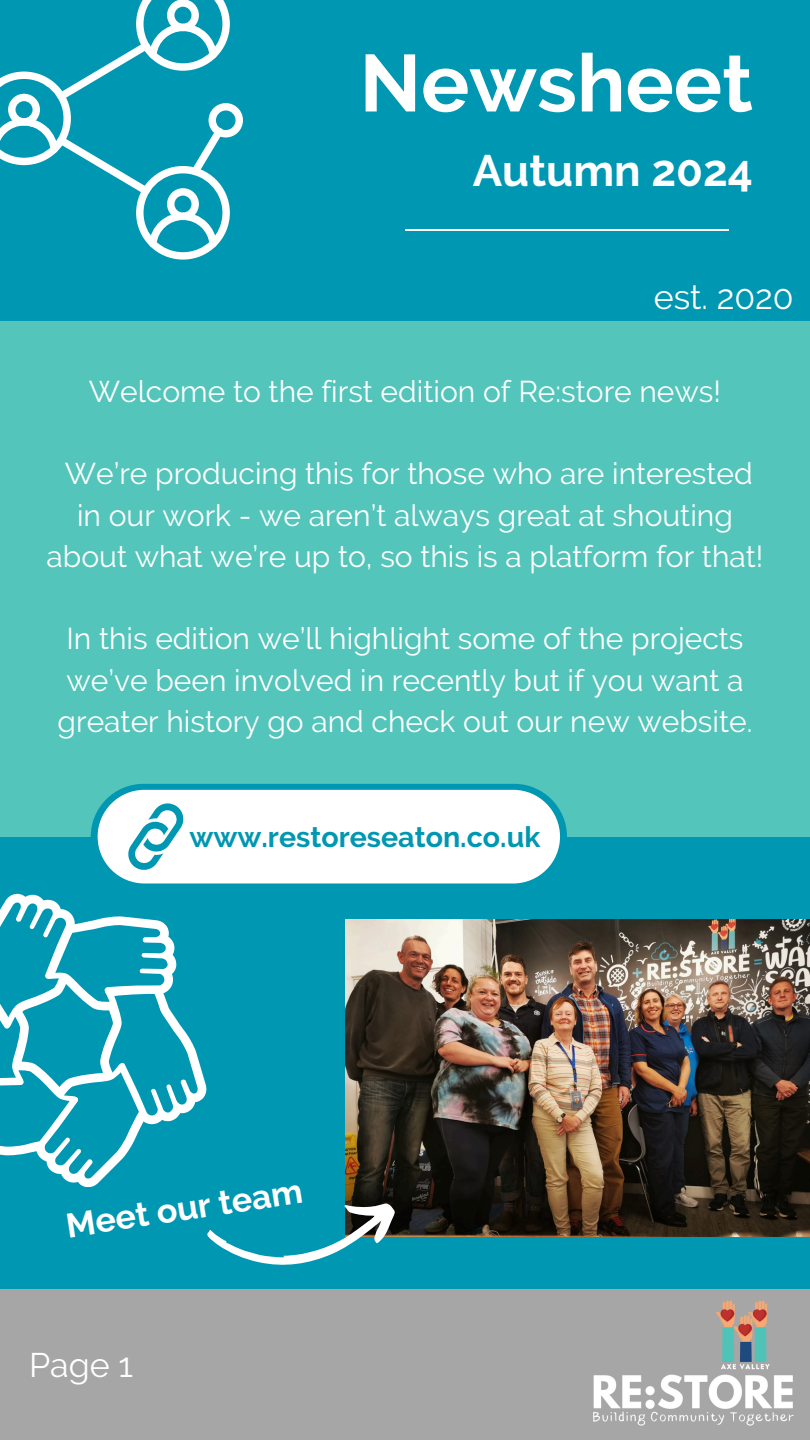
<style>
.page{position:relative;width:810px;height:1440px;background:#0097b2}
.page>*{position:absolute;margin:0;border:0;box-sizing:border-box;transform-origin:0 0}
.t1{font:700 80.5px "Raleway";color:#fff}
.t2{font:700 43.9px "Raleway";color:#fff}
.t3{font:34px "Raleway";color:#fff}
.t4{font:700 34px "Raleway";color:#fff}
.t5{font:30px/41.2px "Raleway";color:#fff;text-align:center}
.t6{font:700 28.6px "Raleway";color:#0097b2}
</style>
<div class="page">
<div style="left:0;top:1290px;width:810px;height:150px;background:#a6a6a6"></div>
<img style="left:560px;top:1289px;width:250px;height:137px">
<svg style="left:0;top:0;width:243px;height:259px"></svg>
<div style="left:0;top:321px;width:810px;height:516px;background:#54c5bb"></div>
<svg style="left:0;top:894px;width:206px;height:293px"></svg>
<hr style="left:405px;top:230px;width:324px;height:1px;background:#fff">
<svg style="left:91px;top:784px;width:476px;height:105px;fill:#0097b2"></svg>
<div style="left:98px;top:790px;width:462px;height:93px;background:#fff;border-radius:47px"></div>
<svg style="left:128px;top:803px;width:56px;height:67px"></svg>
<img style="left:346px;top:920px;width:464px;height:316px">
<svg style="left:207px;top:1191px;width:196px;height:74px"></svg>
<p class="t1" style="left:360px;top:36px;width:395px">Newsheet</p>
<p class="t2" style="left:473px;top:145px;width:282px">Autumn 2024</p>
<p class="t3" style="left:654px;top:277px;width:142px">est. 2020</p>
<h1 class="t5" style="left:89px;top:371px;width:634px">Welcome to the first edition of Re:store news!</h1>
<p class="t5" style="left:47px;top:453px;width:718px">We’re producing this for those who are interested in our work - we aren’t always great at shouting about what we’re up to, so this is a platform for that!</p>
<h3 class="t5" style="left:58px;top:618px;width:696px;text-align:left">In this edition we’ll highlight some of the projects we’ve been involved in recently but if you want a greater history go and check out our new website.</h3>
<p class="t6" style="left:189px;top:820px;width:352px">www.restoreseaton.co.uk</p>
<h4 class="t4" style="left:63px;top:1207px;width:240px;rotate:-9deg">Meet our team</h4>
<p class="t3" style="left:29px;top:1345px;width:105px">Page 1</p>
</div>
